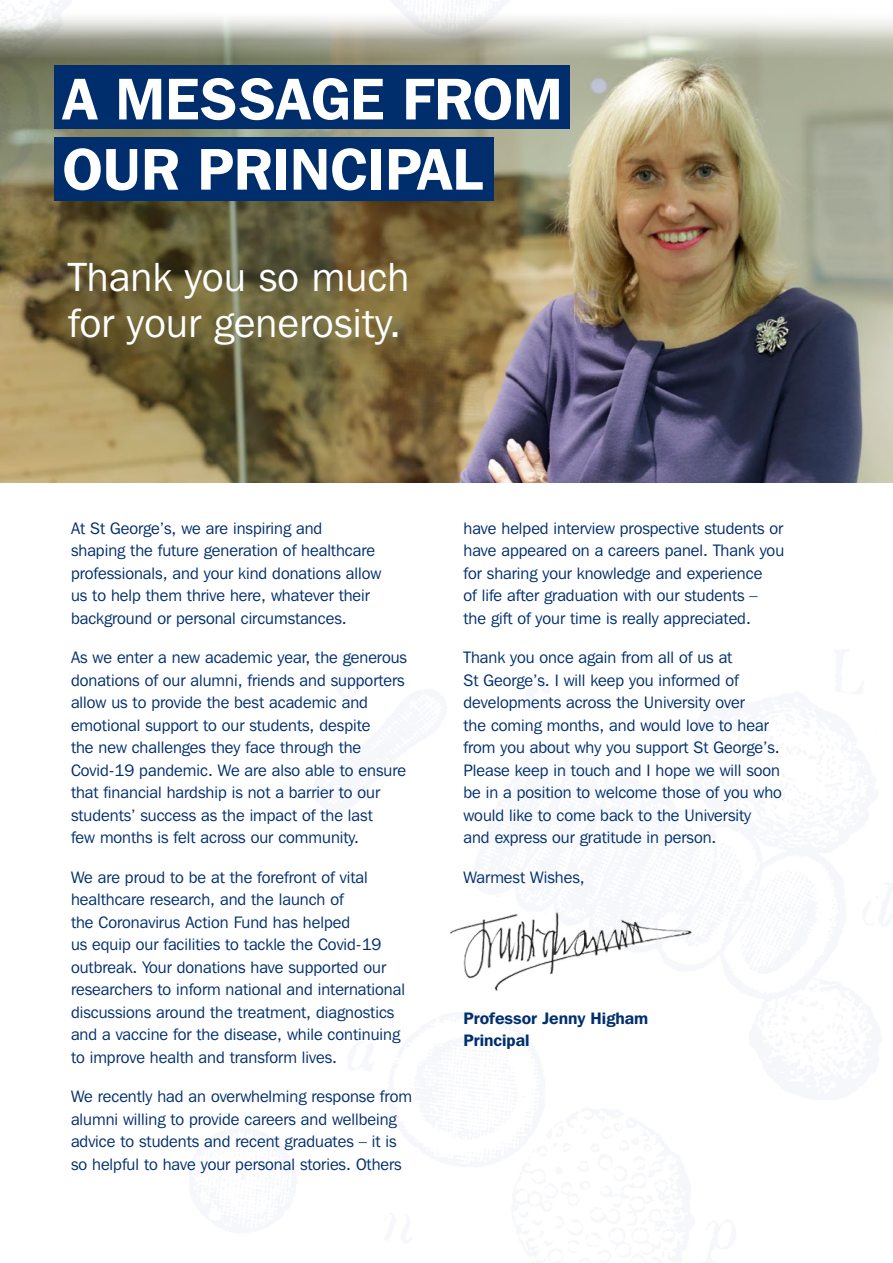
<style>
.page{position:relative;width:893px;height:1263px;background:#fff}
.page>*{position:absolute;margin:0;border:0;box-sizing:border-box;transform-origin:0 0}
.t1{font:600 58.5px/70.2px "Franklin Gothic IT Cby BT";color:#fff}
.t2{font:40.5px/46.5px "Franklin Gothic IT Cby BT";letter-spacing:.01em;color:#fff}
.t3{font:16.5px/22.5px "Franklin Gothic IT Cby BT";color:#002e6d}
.t4{font:600 16.5px/22.5px "Franklin Gothic IT Cby BT";color:#002e6d}
</style>
<div class="page">
<img style="left:449px;top:909px;width:245px;height:82px">
<img style="left:0;top:0;width:893px;height:483px">
<div style="left:54px;top:66px;width:516px;height:63px;background:#002e6d"></div>
<div style="left:54px;top:137px;width:439px;height:64px;background:#002e6d"></div>
<h1 class="t1" style="left:62px;top:63px;width:502px">A MESSAGE FROM<br>OUR PRINCIPAL</h1>
<h2 class="t2" style="left:68px;top:253px;width:343px">Thank you so much for your generosity.</h2>
<p class="t3" style="left:71px;top:516px;width:312px">At St George’s, we are inspiring and<br>shaping the future generation of healthcare professionals, and your kind donations allow us to help them thrive here, whatever their background or personal circumstances.</p>
<p class="t3" style="left:71px;top:646px;width:338px">As we enter a new academic year, the generous donations of our alumni, friends and supporters allow us to provide the best academic and emotional support to our students, despite<br>the new challenges they face through the Covid-19 pandemic. We are also able to ensure that financial hardship is not a barrier to our students’ success as the impact of the last<br>few months is felt across our community.</p>
<p class="t3" style="left:71px;top:865px;width:336px">We are proud to be at the forefront of vital healthcare research, and the launch of<br>the Coronavirus Action Fund has helped<br>us equip our facilities to tackle the Covid-19 outbreak. Your donations have supported our researchers to inform national and international discussions around the treatment, diagnostics and a vaccine for the disease, while continuing to improve health and transform lives.</p>
<p class="t3" style="left:71px;top:1085px;width:342px">We recently had an overwhelming response from alumni willing to provide careers and wellbeing advice to students and recent graduates – it is so helpful to have your personal stories. Others</p>
<p class="t3" style="left:463px;top:516px;width:322px">have helped interview prospective students or have appeared on a careers panel. Thank you for sharing your knowledge and experience<br>of life after graduation with our students – the gift of your time is really appreciated.</p>
<p class="t3" style="left:463px;top:646px;width:320px">Thank you once again from all of us at<br>St George’s. I will keep you informed of developments across the University over<br>the coming months, and would love to hear from you about why you support St George’s.<br>Please keep in touch and I hope we will soon be in a position to welcome those of you who would like to come back to the University<br>and express our gratitude in person.</p>
<p class="t3" style="left:463px;top:865px;width:123px">Warmest Wishes,</p>
<p class="t4" style="left:463px;top:1006px;width:186px">Professor Jenny Higham<br>Principal</p>
</div>
